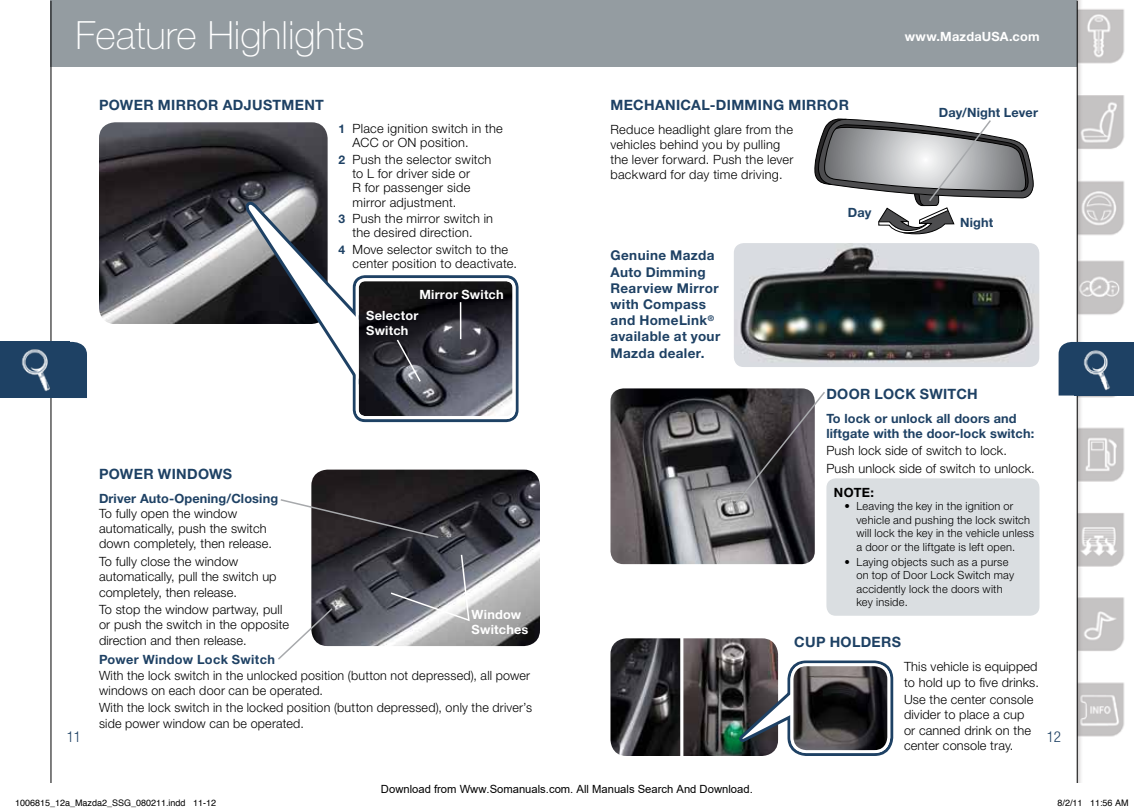
<style>
.page{position:relative;width:1134px;height:810px;background:#fff}
.page>*{position:absolute;margin:0;border:0;box-sizing:border-box;transform-origin:0 0}
.t1{font:100 39px "Helvetica Neue LT Std";color:#fff}
.t2{font:300 condensed 15px "Helvetica Neue LT Std";color:#1e4164}
.t3{font:700 14.25px "Helvetica Neue LT Std";letter-spacing:.025em;color:#1e4164}
.t4{font:700 13.5px/16.2px "Helvetica Neue LT Std";letter-spacing:.03em;color:#1e4164}
.t5{font:300 12.75px/15.3px "Helvetica Neue LT Std";letter-spacing:.01em;color:#000}
.t6{font:700 12.75px/15.3px "Helvetica Neue LT Std";letter-spacing:.01em;color:#1e4164}
.t7{font:700 12.75px/15.3px "Helvetica Neue LT Std";letter-spacing:.015em;color:#fff}
.t8{font:700 12.75px "Helvetica Neue LT Std";letter-spacing:.03em;color:#1e4164}
.t9{font:700 12.75px "Helvetica Neue LT Std";color:#000}
.t10{font:300 11.25px/13.5px "Helvetica Neue LT Std";letter-spacing:.02em;color:#000}
.t11{font:11.25px "Arial";color:#000}
.t12{font:9px "Helvetica";color:#000}
.s1{font-weight:700;font-size:12px;color:#1e4164}
.s2{font-weight:700}
</style>
<div class="page">
<div style="left:51px;top:0;width:527px;height:66px;background:#949ca1"></div>
<hr style="left:51px;top:1px;width:1px;height:782px;background:#000">
<div style="left:563px;top:0;width:514px;height:66px;background:#949ca1"></div>
<img style="left:1078px;top:1px;width:47px;height:782px">
<hr style="left:1077px;top:1px;width:1px;height:782px;background:#000">
<div style="left:826px;top:478px;width:214px;height:138px;background:#dadee1;border-radius:9px"></div>
<div style="left:1074px;top:342px;width:60px;height:54px;background:#1e4164"></div>
<svg style="left:1059px;top:342px;width:15px;height:54px"></svg>
<img style="left:1083px;top:350px;width:27px;height:41px">
<div style="left:0;top:342px;width:70px;height:56px;background:#1e4164"></div>
<svg style="left:70px;top:342px;width:17px;height:56px"></svg>
<img style="left:21px;top:349px;width:29px;height:43px">
<img style="left:99px;top:122px;width:229px;height:202px">
<img style="left:610px;top:388px;width:205px;height:176px">
<img style="left:311px;top:470px;width:229px;height:176px">
<div style="left:353px;top:275px;width:166px;height:147px;border:3px solid #1e4164;border-radius:11px"></div>
<img style="left:360px;top:282px;width:152px;height:133px">
<div style="left:356px;top:278px;width:160px;height:141px;border:3px solid #fff;border-radius:8px"></div>
<hr style="left:460px;top:302px;width:1px;height:37px;background:#fff">
<svg style="left:278px;top:607px;width:56px;height:53px"></svg>
<svg style="left:280px;top:498px;width:160px;height:41px"></svg>
<svg style="left:389px;top:553px;width:82px;height:69px;background:#707179"></svg>
<svg style="left:734px;top:390px;width:93px;height:116px;background:#5d5b5f"></svg>
<img style="left:683px;top:638px;width:95px;height:118px">
<img style="left:610px;top:638px;width:70px;height:118px">
<svg style="left:737px;top:659px;width:157px;height:97px"></svg>
<img style="left:792px;top:665px;width:97px;height:87px">
<div style="left:790px;top:663px;width:100px;height:90px;border:3px solid #fff;border-radius:15px"></div>
<img style="left:734px;top:243px;width:305px;height:124px">
<svg style="left:814px;top:118px;width:220px;height:117px"></svg>
<svg style="left:241px;top:202px;width:181px;height:197px"></svg>
<h1 class="t1" style="left:76px;top:13px;width:291px">Feature Highlights</h1>
<p class="t3" style="left:99px;top:96px;width:226px">POWER MIRROR ADJUSTMENT</p>
<p class="t5" style="left:352px;top:121px;width:152px;line-height:14.2px;text-indent:-14px"><span class="s1">1</span> Place ignition switch in the<br>ACC or ON position.</p>
<p class="t5" style="left:352px;top:152px;width:140px;line-height:14.2px;text-indent:-14px"><span class="s1">2</span> Push the selector switch to L for driver side or<br>R for passenger side mirror adjustment.</p>
<p class="t5" style="left:338px;top:211px;width:156px;line-height:14.2px;text-align:center"><span class="s1">3</span> Push the mirror switch in the desired direction.</p>
<p class="t5" style="left:352px;top:242px;width:166px;line-height:14.2px;text-indent:-14px"><span class="s1">4</span> Move selector switch to the center position to deactivate.</p>
<p class="t7" style="left:420px;top:286px;width:86px">Mirror Switch</p>
<p class="t7" style="left:366px;top:308px;width:54px">Selector<br>Switch</p>
<p class="t3" style="left:610px;top:96px;width:240px">MECHANICAL-DIMMING MIRROR</p>
<p class="t5" style="left:610px;top:121px;width:185px">Reduce headlight glare from the vehicles behind you by pulling the lever forward. Push the lever backward for day time driving.</p>
<p class="t4" style="left:610px;top:247px;width:111px">Genuine Mazda<br>Auto Dimming<br>Rearview Mirror with Compass and HomeLink<sup>® </sup>available at your<br>Mazda dealer.</p>
<p class="t6" style="left:848px;top:205px;width:25px">Day</p>
<p class="t7" style="left:905px;top:28px;width:136px">www.MazdaUSA.com</p>
<p class="t6" style="left:939px;top:104px;width:101px">Day/Night Lever</p>
<p class="t6" style="left:960px;top:215px;width:35px">Night</p>
<p class="t3" style="left:826px;top:385px;width:23px">Door</p>
<p class="t3" style="left:875px;top:385px;width:21px">Lock</p>
<p class="t3" style="left:920px;top:385px;width:20px">Switch</p>
<p class="t6" style="left:826px;top:410px;width:209px">To lock or unlock all doors and liftgate with the door-lock switch:</p>
<p class="t5" style="left:826px;top:442px;width:210px;line-height:17.4px">Push lock side of switch to lock.<br>Push unlock side of switch to unlock.</p>
<p class="t9" style="left:834px;top:484px;width:42px">NOTE:</p>
<p class="t10" style="left:856px;top:499px;width:179px;text-indent:-12px"><span class="s2">•</span> Leaving the key in the ignition or vehicle and pushing the lock switch will lock the key in the vehicle unless a door or the liftgate is left open.</p>
<p class="t10" style="left:856px;top:555px;width:159px;text-indent:-12px"><span class="s2">•</span> Laying objects such as a purse on top of Door Lock Switch may accidently lock the doors with key inside.</p>
<p class="t3" style="left:99px;top:465px;width:135px">POWER WINDOWS</p>
<p class="t6" style="left:99px;top:490px;width:181px">Driver Auto-Opening/Closing</p>
<p class="t5" style="left:99px;top:505px;width:175px">To fully open the window automatically, push the switch down completely, then release.</p>
<p class="t5" style="left:99px;top:553px;width:179px">To fully close the window automatically, pull the switch up completely, then release.</p>
<p class="t5" style="left:99px;top:602px;width:192px">To stop the window partway, pull or push the switch in the opposite direction and then release.</p>
<p class="t8" style="left:99px;top:652px;width:178px">Power Window Lock Switch</p>
<p class="t5" style="left:99px;top:667px;width:433px">With the lock switch in the unlocked position (button not depressed), all power windows on each door can be operated.</p>
<p class="t5" style="left:99px;top:700px;width:435px">With the lock switch in the locked position (button depressed), only the driver’s side power window can be operated.</p>
<p class="t7" style="left:472px;top:607px;width:58px">Window<br>Switches</p>
<p class="t3" style="left:794px;top:634px;width:58px">Cup Holders</p>
<p class="t5" style="left:904px;top:659px;width:137px">This vehicle is equipped to hold up to five drinks.</p>
<p class="t5" style="left:904px;top:692px;width:131px">Use the center console divider to place a cup or canned drink on the center console tray.</p>
<p class="t2" style="left:67px;top:728px;width:16px">11</p>
<p class="t2" style="left:1047px;top:728px;width:16px">12</p>
<p class="t11" style="left:381px;top:782px;width:373px">Download from Www.Somanuals.com. All Manuals Search And Download.</p>
<p class="t12" style="left:15px;top:795px;width:203px">1006815_12a_Mazda2_SSG_080211.indd 11-12</p>
<p class="t12" style="left:1058px;top:795px;width:73px">8/2/11 11:56 AM</p>
</div>
